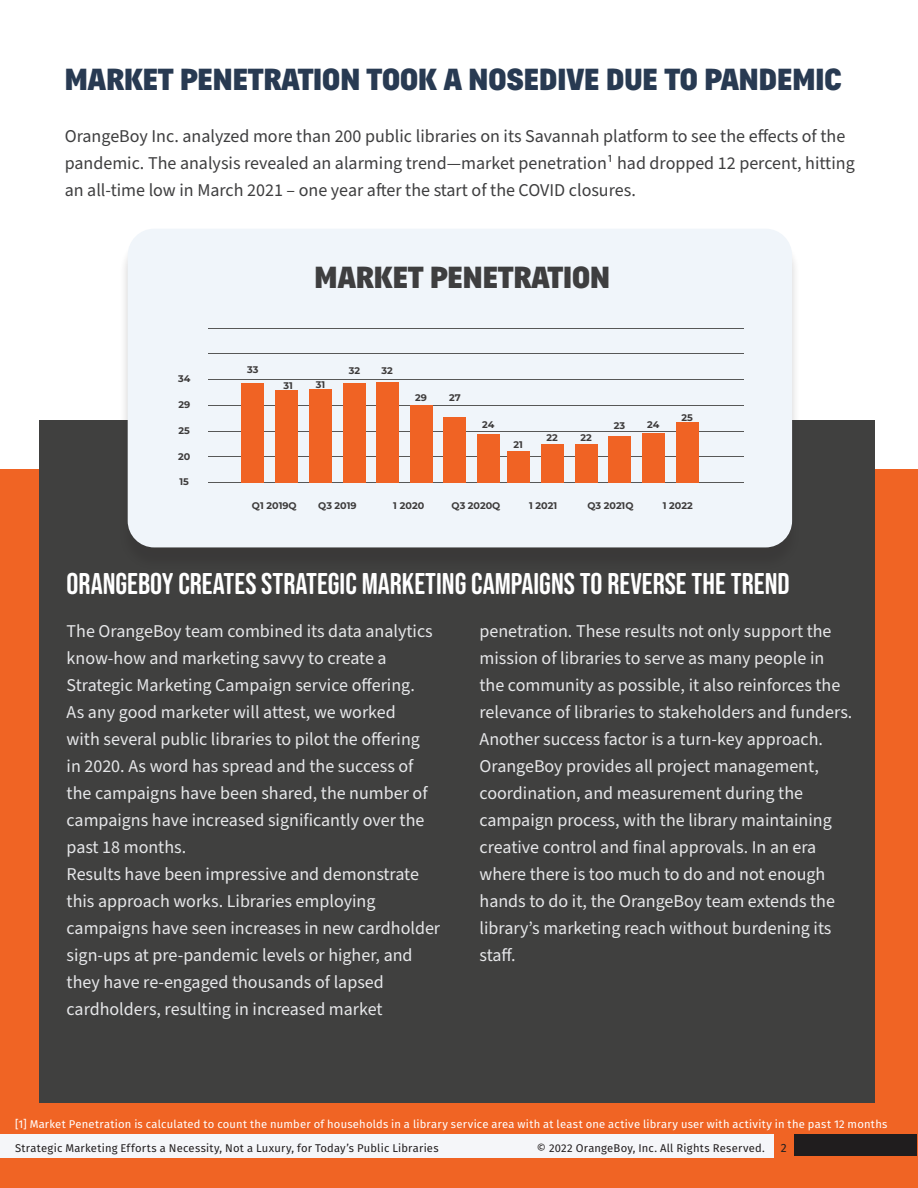
<style>
.page{position:relative;width:918px;height:1188px;background:#fff}
.page>*{position:absolute;margin:0;border:0;box-sizing:border-box;transform-origin:0 0}
.Header_2{font:30px "Bebas Neue Semi Rounded";color:#fff}
.Header_2-2{font:900 30px "Fengardo Neue";color:#283a52}
.Header_2-3{font:900 30px "Fengardo Neue";color:#3e3e3f}
.Sub_Tittle_1{font:18px/27px "Source Sans Pro";color:#e6e7e9}
.Sub_Tittle_1-2{font:18px/27px "Source Sans Pro";color:#3e3e3f}
.t1{font:12px "Fira Sans";color:#231f20}
.t2{font:11.25px "Fira Sans";letter-spacing:.02em;color:#fff}
.t3{font:11.25px "Fira Sans";letter-spacing:.02em;color:#231f20}
.t4{font:700 9.6px "Montserrat";color:#3d3b3b}
</style>
<div class="page">
<div style="left:0;top:470px;width:918px;height:718px;background:#f06424"></div>
<div style="left:0;top:1134px;width:773px;height:24px;background:#f5f6f9"></div>
<div style="left:794px;top:1135px;width:122px;height:21px;background:#201d1e"></div>
<div style="left:40px;top:420px;width:835px;height:683px;background:#40403f"></div>
<div style="left:119px;top:235px;width:681px;height:336px;background:#231f20;opacity:.2"></div>
<div style="left:128px;top:229px;width:664px;height:318px;background:#f0f5fa;border-radius:27px"></div>
<hr style="left:209px;top:328px;width:535px;height:1px;background:#575757">
<hr style="left:209px;top:354px;width:535px;height:1px;background:#575757">
<hr style="left:209px;top:379px;width:535px;height:1px;background:#575757">
<hr style="left:209px;top:405px;width:535px;height:1px;background:#575757">
<hr style="left:209px;top:431px;width:535px;height:1px;background:#575757">
<hr style="left:209px;top:456px;width:535px;height:1px;background:#575757">
<hr style="left:209px;top:482px;width:535px;height:1px;background:#575757">
<div style="left:507px;top:451px;width:22px;height:32px;background:#f06324"></div>
<div style="left:541px;top:444px;width:22px;height:39px;background:#f06324"></div>
<div style="left:575px;top:444px;width:22px;height:39px;background:#f06324"></div>
<div style="left:609px;top:436px;width:22px;height:47px;background:#f06324"></div>
<div style="left:642px;top:433px;width:22px;height:50px;background:#f06324"></div>
<div style="left:676px;top:422px;width:22px;height:61px;background:#f06324"></div>
<div style="left:242px;top:383px;width:22px;height:100px;background:#f06324"></div>
<div style="left:276px;top:390px;width:22px;height:93px;background:#f06324"></div>
<div style="left:310px;top:389px;width:22px;height:94px;background:#f06324"></div>
<div style="left:344px;top:383px;width:22px;height:100px;background:#f06324"></div>
<div style="left:376px;top:382px;width:22px;height:101px;background:#f06324"></div>
<div style="left:410px;top:405px;width:22px;height:78px;background:#f06324"></div>
<div style="left:444px;top:417px;width:22px;height:66px;background:#f06324"></div>
<div style="left:477px;top:434px;width:22px;height:49px;background:#f06324"></div>
<p class="Header_2-2" style="left:65px;top:63px;width:778px">MARKET PENETRATION TOOK A NOSEDIVE DUE TO PANDEMIC</p>
<p class="Sub_Tittle_1-2" style="left:65px;top:123px;width:791px">OrangeBoy Inc. analyzed more than 200 public libraries on its Savannah platform to see the effects of the pandemic. The analysis revealed an alarming trend—market penetration¹ had dropped 12 percent, hitting an all-time low in March 2021 – one year after the start of the COVID closures.</p>
<p class="t4" style="left:178px;top:373px;width:14px">34</p>
<p class="t4" style="left:178px;top:398px;width:13px">29</p>
<p class="t4" style="left:179px;top:424px;width:13px">25</p>
<p class="t4" style="left:178px;top:450px;width:14px">20</p>
<p class="t4" style="left:180px;top:476px;width:11px">15</p>
<p class="Header_2-3" style="left:315px;top:261px;width:297px">MARKET PENETRATION</p>
<p class="t4" style="left:247px;top:363px;width:13px">33</p>
<p class="t4" style="left:283px;top:379px;width:11px">31</p>
<p class="t4" style="left:316px;top:378px;width:11px">31</p>
<p class="t4" style="left:349px;top:364px;width:13px">32</p>
<p class="t4" style="left:382px;top:364px;width:13px">32</p>
<p class="t4" style="left:415px;top:392px;width:13px">29</p>
<p class="t4" style="left:449px;top:392px;width:13px">27</p>
<p class="t4" style="left:482px;top:419px;width:14px">24</p>
<p class="t4" style="left:514px;top:438px;width:11px">21</p>
<p class="t4" style="left:546px;top:431px;width:13px">22</p>
<p class="t4" style="left:580px;top:431px;width:13px">22</p>
<p class="t4" style="left:614px;top:419px;width:13px">23</p>
<p class="t4" style="left:647px;top:418px;width:14px">24</p>
<p class="t4" style="left:682px;top:411px;width:13px">25</p>
<p class="t4" style="left:252px;top:499px;width:46px">Q1 2019Q</p>
<p class="t4" style="left:318px;top:499px;width:40px">Q3 2019</p>
<p class="t4" style="left:393px;top:499px;width:32px">1 2020</p>
<p class="t4" style="left:452px;top:499px;width:50px">Q3 2020Q</p>
<p class="t4" style="left:529px;top:499px;width:30px">1 2021</p>
<p class="t4" style="left:587px;top:499px;width:48px">Q3 2021Q</p>
<p class="t4" style="left:663px;top:499px;width:32px">1 2022</p>
<p class="Header_2" style="left:67px;top:567px;width:725px">ORANGEBOY CREATES STRATEGIC MARKETING CAMPAIGNS TO REVERSE THE TREND</p>
<p class="Sub_Tittle_1" style="left:67px;top:618px;width:368px">The OrangeBoy team combined its data analytics know-how and marketing savvy to create a Strategic Marketing Campaign service offering.<br>As any good marketer will attest, we worked with several public libraries to pilot the offering in 2020. As word has spread and the success of the campaigns have been shared, the number of campaigns have increased significantly over the past 18 months.</p>
<p class="Sub_Tittle_1" style="left:67px;top:861px;width:375px">Results have been impressive and demonstrate this approach works. Libraries employing campaigns have seen increases in new cardholder sign-ups at pre-pandemic levels or higher, and they have re-engaged thousands of lapsed cardholders, resulting in increased market</p>
<p class="Sub_Tittle_1" style="left:480px;top:618px;width:374px">penetration. These results not only support the mission of libraries to serve as many people in the community as possible, it also reinforces the relevance of libraries to stakeholders and funders.</p>
<p class="Sub_Tittle_1" style="left:480px;top:726px;width:357px">Another success factor is a turn-key approach.<br>OrangeBoy provides all project management, coordination, and measurement during the campaign process, with the library maintaining creative control and final approvals. In an era where there is too much to do and not enough hands to do it, the OrangeBoy team extends the library’s marketing reach without burdening its staff.</p>
<p class="t2" style="left:15px;top:1116px;width:874px">[1] Market Penetration is calculated to count the number of households in a library service area with at least one active library user with activity in the past 12 months</p>
<p class="t3" style="left:15px;top:1140px;width:425px">Strategic Marketing Efforts a Necessity, Not a Luxury, for Today’s Public Libraries</p>
<p class="t3" style="left:537px;top:1140px;width:229px">© 2022 OrangeBoy, Inc. All Rights Reserved.</p>
<p class="t1" style="left:781px;top:1139px;width:7px">2</p>
</div>
